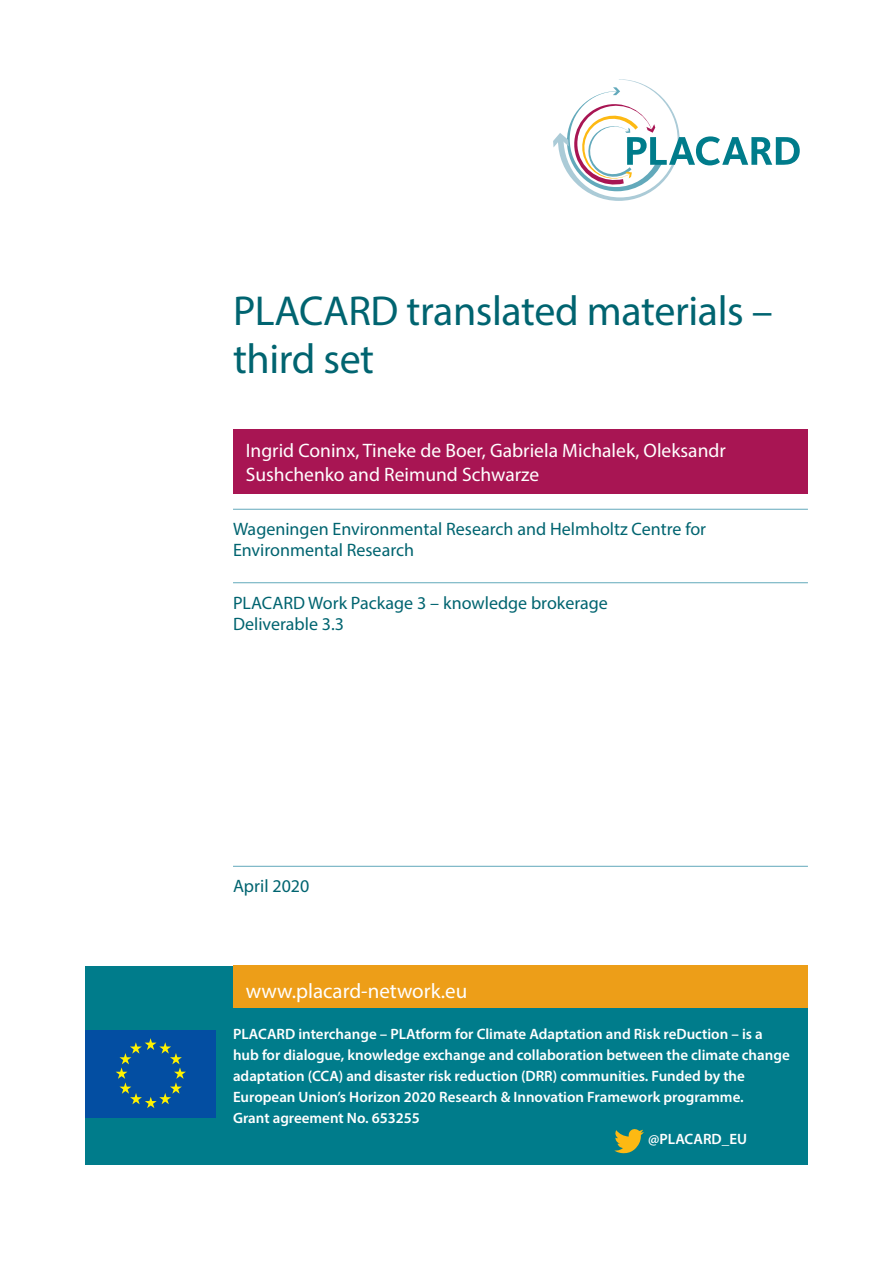
<style>
.page{position:relative;width:893px;height:1263px;background:#fff}
.page>*{position:absolute;margin:0;border:0;box-sizing:border-box;transform-origin:0 0}
.t1{font:42px/48px "Myriad Pro";letter-spacing:-.01em;color:#006470}
.www{font:21px "Myriad Pro";color:#fff}
.authors{font:19.5px/24px "Myriad Pro";color:#fff}
.subhead-2{font:18px/21px "Myriad Pro";color:#006470}
.t2{font:600 15px "Myriad Pro";color:#fff}
</style>
<div class="page">
<div style="left:85px;top:966px;width:723px;height:198px;background:#007c8b"></div>
<svg style="left:614px;top:1129px;width:30px;height:24px"></svg>
<div style="left:233px;top:965px;width:575px;height:43px;background:#ed9e18"></div>
<div style="left:85px;top:1030px;width:131px;height:87px;background:#034ea2"></div>
<svg style="left:116px;top:1038px;width:70px;height:70px"></svg>
<svg style="left:553px;top:79px;width:247px;height:122px"></svg>
<div style="left:233px;top:429px;width:575px;height:65px;background:#a81553"></div>
<hr style="left:233px;top:509px;width:575px;height:1px;background:#62a9bb">
<hr style="left:233px;top:582px;width:575px;height:1px;background:#62a9bb">
<hr style="left:233px;top:866px;width:575px;height:1px;background:#62a9bb">
<p class="t1" style="left:233px;top:286px;width:541px">PLACARD translated materials – third set</p>
<p class="authors" style="left:246px;top:438px;width:482px">Ingrid Coninx, Tineke de Boer, Gabriela Michalek, Oleksandr<br>Sushchenko and Reimund Schwarze</p>
<p class="subhead-2" style="left:233px;top:518px;width:475px">Wageningen Environmental Research and Helmholtz Centre for<br>Environmental Research</p>
<p class="subhead-2" style="left:233px;top:592px;width:376px">PLACARD Work Package 3 – knowledge brokerage<br>Deliverable 3.3</p>
<p class="subhead-2" style="left:233px;top:875px;width:78px">April 2020</p>
<p class="www" style="left:246px;top:978px;width:223px">www.placard-network.eu</p>
<p class="t2" style="left:233px;top:1024px;width:531px">PLACARD interchange – PLAtform for Climate Adaptation and Risk reDuction – is a</p>
<p class="t2" style="left:233px;top:1045px;width:558px">hub for dialogue, knowledge exchange and collaboration between the climate change</p>
<p class="t2" style="left:233px;top:1066px;width:513px">adaptation (CCA) and disaster risk reduction (DRR) communities. Funded by the</p>
<p class="t2" style="left:233px;top:1087px;width:512px">European Union’s Horizon 2020 Research &amp; Innovation Framework programme.</p>
<p class="t2" style="left:233px;top:1108px;width:188px">Grant agreement No. 653255</p>
<p class="t2" style="left:648px;top:1129px;width:100px">@PLACARD_EU</p>
</div>
